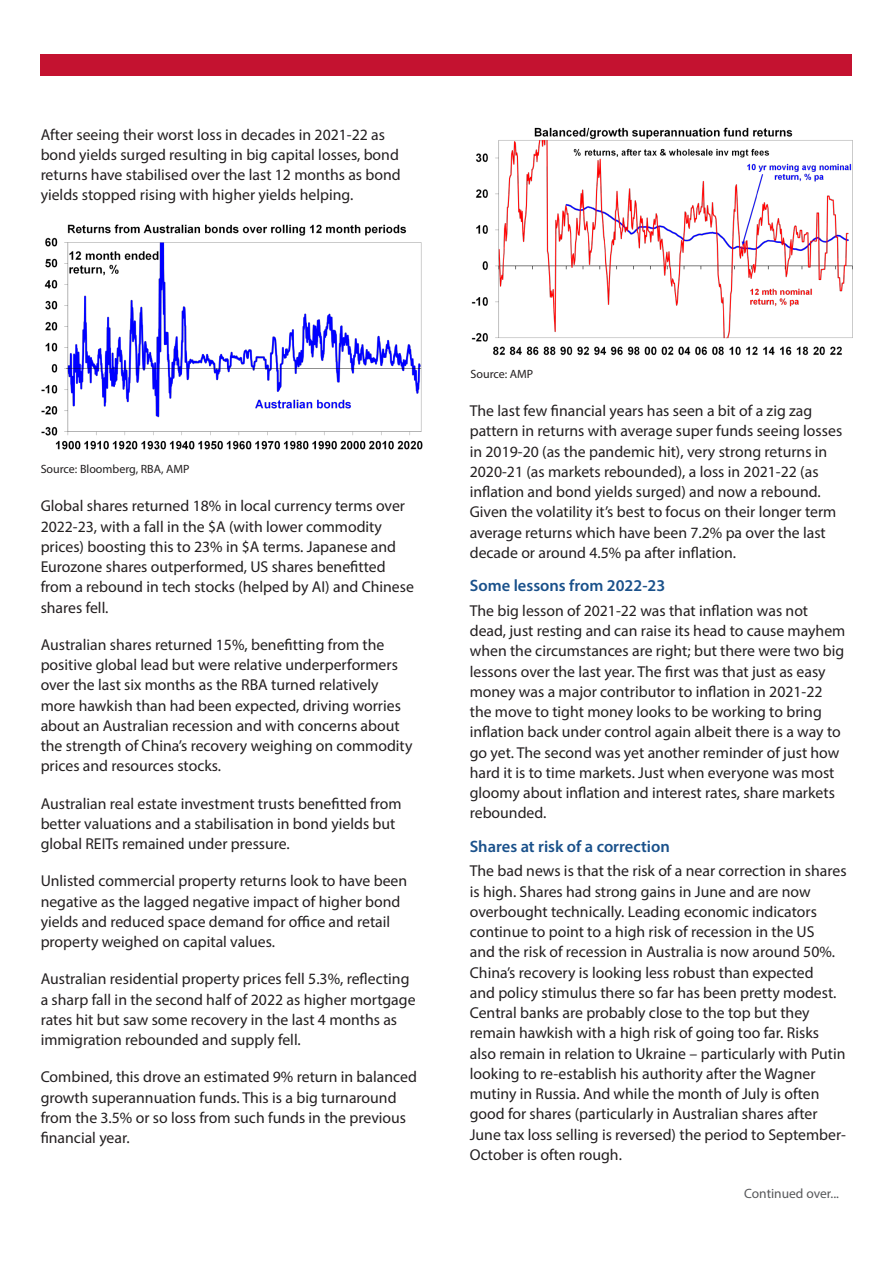
<style>
.page{position:relative;width:893px;height:1263px;background:#fff}
.page>*{position:absolute;margin:0;border:0;box-sizing:border-box;transform-origin:0 0}
.Subheading{font:600 16.5px "Myriad Pro";color:#1a518b}
.Subheading-2{font:15.75px/20.2px "Myriad Pro";color:#231f20}
.Body_Text{font:15.75px/20.2px "Myriad Pro";color:#231f20}
.t1{font:13.5px "Myriad Pro";color:#57585a}
.Body_Text-2{font:12px "Myriad Pro";color:#231f20}
</style>
<div class="page">
<div style="left:41px;top:54px;width:811px;height:21px;background:#c41230"></div>
<img style="left:41px;top:224px;width:382px;height:226px">
<img style="left:471px;top:127px;width:382px;height:229px">
<p class="Body_Text" style="left:41px;top:124px;width:362px">After seeing their worst loss in decades in 2021-22 as bond yields surged resulting in big capital losses, bond returns have stabilised over the last 12 months as bond yields stopped rising with higher yields helping.</p>
<p class="Body_Text-2" style="left:41px;top:462px;width:150px">Source: Bloomberg, RBA, AMP</p>
<p class="Subheading-2" style="left:41px;top:496px;width:375px">Global shares returned 18% in local currency terms over 2022-23, with a fall in the $A (with lower commodity prices) boosting this to 23% in $A terms. Japanese and Eurozone shares outperformed, US shares benefitted from a rebound in tech stocks (helped by AI) and Chinese shares fell.</p>
<p class="Subheading-2" style="left:41px;top:634px;width:373px">Australian shares returned 15%, benefitting from the positive global lead but were relative underperformers over the last six months as the RBA turned relatively more hawkish than had been expected, driving worries about an Australian recession and with concerns about the strength of China’s recovery weighing on commodity prices and resources stocks.</p>
<p class="Subheading-2" style="left:41px;top:793px;width:362px">Australian real estate investment trusts benefitted from better valuations and a stabilisation in bond yields but global REITs remained under pressure.</p>
<p class="Subheading-2" style="left:41px;top:871px;width:368px">Unlisted commercial property returns look to have been negative as the lagged negative impact of higher bond yields and reduced space demand for office and retail property weighed on capital values.</p>
<p class="Subheading-2" style="left:41px;top:969px;width:376px">Australian residential property prices fell 5.3%, reflecting a sharp fall in the second half of 2022 as higher mortgage rates hit but saw some recovery in the last 4 months as immigration rebounded and supply fell.</p>
<p class="Subheading-2" style="left:41px;top:1067px;width:378px">Combined, this drove an estimated 9% return in balanced growth superannuation funds. This is a big turnaround from the 3.5% or so loss from such funds in the previous financial year.</p>
<p class="Body_Text-2" style="left:471px;top:367px;width:64px">Source: AMP</p>
<p class="Subheading-2" style="left:470px;top:400px;width:374px">The last few financial years has seen a bit of a zig zag pattern in returns with average super funds seeing losses in 2019-20 (as the pandemic hit), very strong returns in 2020-21 (as markets rebounded), a loss in 2021-22 (as inflation and bond yields surged) and now a rebound.<br>Given the volatility it’s best to focus on their longer term average returns which have been 7.2% pa over the last decade or around 4.5% pa after inflation.</p>
<p class="Subheading" style="left:470px;top:575px;width:197px">Some lessons from 2022-23</p>
<p class="Body_Text" style="left:470px;top:600px;width:377px">The big lesson of 2021-22 was that inflation was not dead, just resting and can raise its head to cause mayhem when the circumstances are right; but there were two big lessons over the last year. The first was that just as easy money was a major contributor to inflation in 2021-22 the move to tight money looks to be working to bring inflation back under control again albeit there is a way to go yet. The second was yet another reminder of just how hard it is to time markets. Just when everyone was most gloomy about inflation and interest rates, share markets rebounded.</p>
<p class="Subheading" style="left:470px;top:836px;width:202px">Shares at risk of a correction</p>
<p class="Body_Text" style="left:470px;top:861px;width:378px">The bad news is that the risk of a near correction in shares is high. Shares had strong gains in June and are now overbought technically. Leading economic indicators continue to point to a high risk of recession in the US<br>and the risk of recession in Australia is now around 50%.<br>China’s recovery is looking less robust than expected<br>and policy stimulus there so far has been pretty modest.<br>Central banks are probably close to the top but they remain hawkish with a high risk of going too far. Risks also remain in relation to Ukraine – particularly with Putin looking to re-establish his authority after the Wagner mutiny in Russia. And while the month of July is often good for shares (particularly in Australian shares after June tax loss selling is reversed) the period to September-October is often rough.</p>
<p class="t1" style="left:744px;top:1185px;width:96px">Continued over...</p>
</div>
